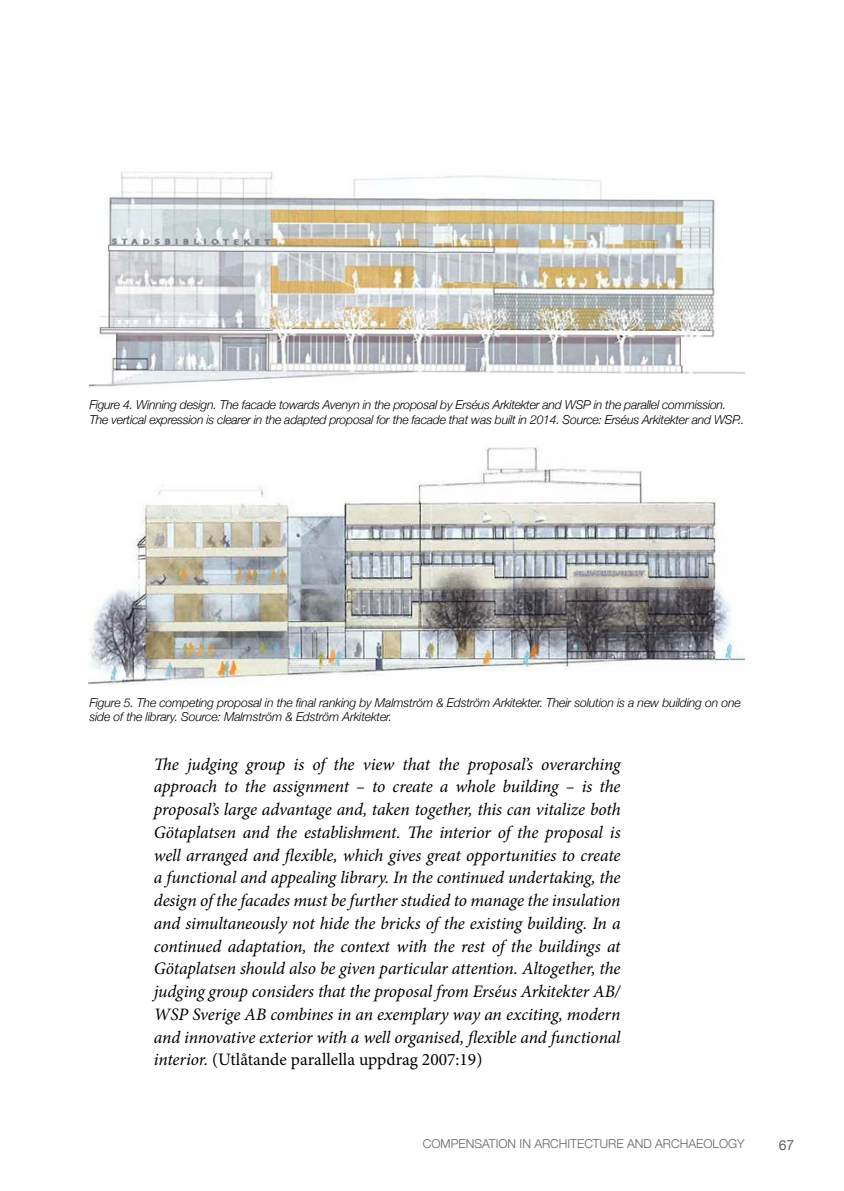
<style>
.page{position:relative;width:844px;height:1191px;background:#fff}
.page>*{position:absolute;margin:0;border:0;box-sizing:border-box;transform-origin:0 0}
.t1{font:italic 17.5px/22.8px "Minion Pro";letter-spacing:-.005em;color:#000;text-align:justify}
.t2{font:14px "Helvetica Neue";color:#646363}
.t3{font:italic 300 12.25px/14.7px "Helvetica Neue";letter-spacing:-.02em;color:#000}
.t4{font:300 12.25px "Helvetica Neue";color:#646363}
.s1{font-style:normal}
</style>
<div class="page">
<img style="left:89px;top:171px;width:655px;height:216px">
<img style="left:89px;top:447px;width:655px;height:237px">
<p class="t3" style="left:89px;top:396px;width:656px">Figure 4. Winning design. The facade towards Avenyn in the proposal by Erséus Arkitekter and WSP in the parallel commission.<br>The vertical expression is clearer in the adapted proposal for the facade that was built in 2014. Source: Erséus Arkitekter and WSP..</p>
<p class="t3" style="left:89px;top:694px;width:652px">Figure 5. The competing proposal in the final ranking by Malmström &amp; Edström Arkitekter. Their solution is a new building on one side of the library. Source: Malmström &amp; Edström Arkitekter.</p>
<p class="t1" style="left:154px;top:752px;width:468px">The judging group is of the view that the proposal’s overarching approach to the assignment – to create a whole building – is the proposal’s large advantage and, taken together, this can vitalize both Götaplatsen and the establishment. The interior of the proposal is well arranged and flexible, which gives great opportunities to create a functional and appealing library. In the continued undertaking, the design of the facades must be further studied to manage the insulation and simultaneously not hide the bricks of the existing building. In a continued adaptation, the context with the rest of the buildings at Götaplatsen should also be given particular attention. Altogether, the judging group considers that the proposal from Erséus Arkitekter AB/ WSP Sverige AB combines in an exemplary way an exciting, modern and innovative exterior with a well organised, flexible and functional interior. <span class="s1">(Utlåtande parallella uppdrag 2007:19)</span></p>
<p class="t4" style="left:423px;top:1134px;width:323px">COMPENSATION IN ARCHITECTURE AND ARCHAEOLOGY</p>
<p class="t2" style="left:778px;top:1134px;width:17px">67</p>
</div>
